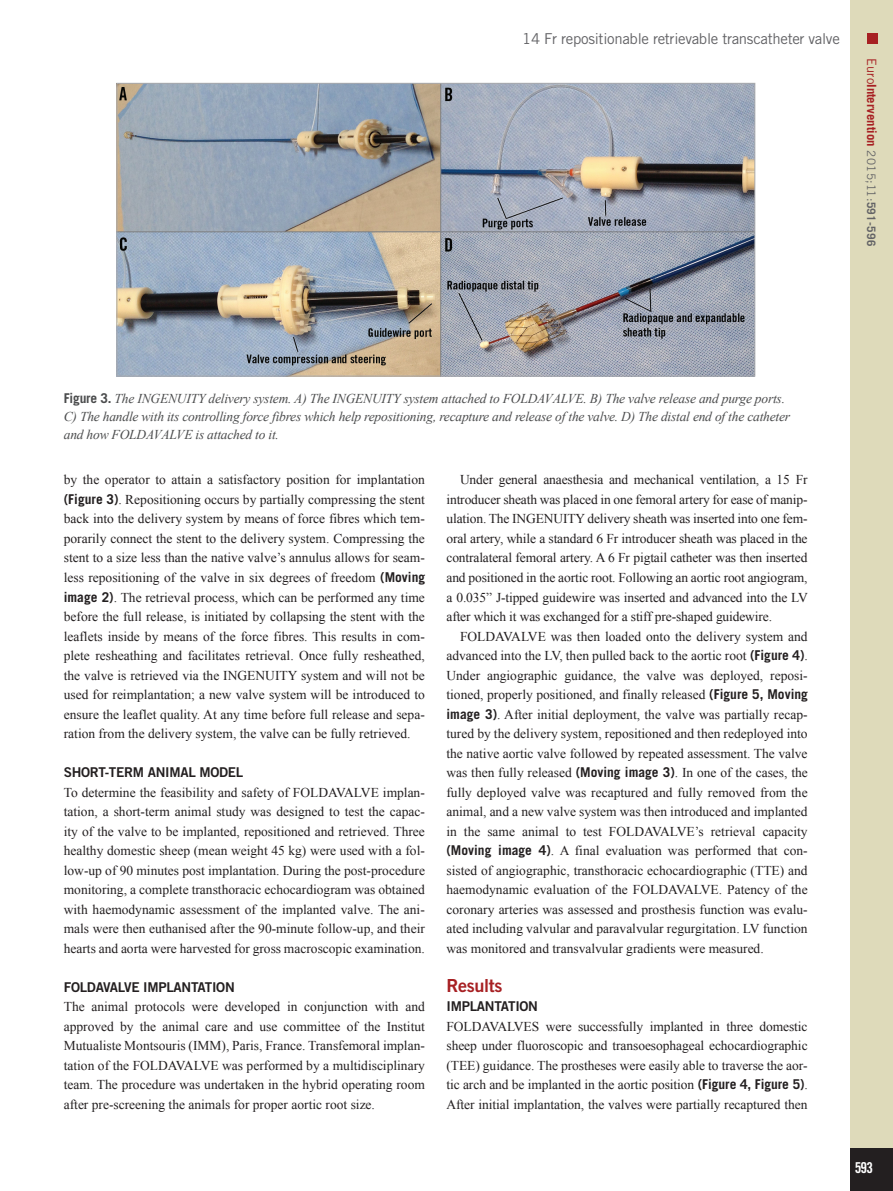
<style>
.page{position:relative;width:893px;height:1191px;background:#fff}
.page>*{position:absolute;margin:0;border:0;box-sizing:border-box;transform-origin:0 0}
.t1{font:18px "+BUQWCT Trade Gothic LT Std Bd 2";letter-spacing:-.02em;color:#a72023}
.t2{font:15px "+VTOFHQ Trade Gothic LT Std";letter-spacing:-.02em;color:#636366}
.t3{font:15px "+FMCDTI Trade Gothic LT Std Bd Cn 20";color:#fff}
.t4{font:13.5px/19.5px "+ZRKUMQ Times New Roman";color:#231f20;text-align:justify}
.t5{font:italic 13.5px/18px "+WZQKHG Times New Roman";letter-spacing:-.015em;color:#4b4c4d}
.t6{font:13.5px "+BUQWCT Trade Gothic LT Std Bd 2";letter-spacing:-.02em;color:#231f20}
.t7{font:700 12.75px "+GBXAKU Trade Gothic LT Std";color:#a72023}
.s1{font-family:"+VTOFHQ Trade Gothic LT Std";font-weight:400}
.s2{font-family:"+VTOFHQ Trade Gothic LT Std";font-weight:400;font-size:11.7px;color:#636366}
.s3{font-size:11.7px;color:#636366}
.s4{font-family:"+GBXAKU Trade Gothic LT Std";font-weight:700;font-style:normal}
.s5{font-family:"+GBXAKU Trade Gothic LT Std";font-weight:700}
</style>
<div class="page">
<div style="left:850px;top:0;width:43px;height:1191px;background:#dedaba"></div>
<div style="left:850px;top:1148px;width:43px;height:43px;background:#231f20"></div>
<div style="left:867px;top:34px;width:11px;height:10px;background:#a72023"></div>
<img style="left:118px;top:85px;width:635px;height:289px">
<p class="t2" style="left:522px;top:33px;width:319px">14 Fr repositionable retrievable transcatheter valve</p>
<p class="t7" style="left:877px;top:58px;width:189px;rotate:90deg"><span class="s1">Euro</span>Intervention <span class="s2">2015;11:</span><span class="s3">591-596</span></p>
<p class="t5" style="left:64px;top:391px;width:728px"><span class="s4">Figure 3.</span> The INGENUITY delivery system. A) The INGENUITY system attached to FOLDAVALVE. B) The valve release and purge ports.<br>C) The handle with its controlling force fibres which help repositioning, recapture and release of the valve. D) The distal end of the catheter and how FOLDAVALVE is attached to it.</p>
<p class="t4" style="left:64px;top:471px;width:363px">by the operator to attain a satisfactory position for implantation <span class="s5">(Figure 3)</span>. Repositioning occurs by partially compressing the stent back into the delivery system by means of force fibres which tem&shy;porarily connect the stent to the delivery system. Compressing the stent to a size less than the native valve’s annulus allows for seam&shy;less repositioning of the valve in six degrees of freedom <span class="s5">(Moving image 2)</span>. The retrieval process, which can be performed any time before the full release, is initiated by collapsing the stent with the leaflets inside by means of the force fibres. This results in com&shy;plete resheathing and facilitates retrieval. Once fully resheathed, the valve is retrieved via the INGENUITY system and will not be used for reimplantation; a new valve system will be introduced to ensure the leaflet quality. At any time before full release and sepa&shy;ration from the delivery system, the valve can be fully retrieved.</p>
<p class="t6" style="left:64px;top:767px;width:181px">SHORT-TERM ANIMAL MODEL</p>
<p class="t4" style="left:64px;top:783px;width:363px">To determine the feasibility and safety of FOLDAVALVE implan&shy;tation, a short-term animal study was designed to test the capac&shy;ity of the valve to be implanted, repositioned and retrieved. Three healthy domestic sheep (mean weight 45 kg) were used with a fol&shy;low-up of 90 minutes post implantation. During the post-procedure monitoring, a complete transthoracic echocardiogram was obtained with haemodynamic assessment of the implanted valve. The ani&shy;mals were then euthanised after the 90-minute follow-up, and their hearts and aorta were harvested for gross macroscopic examination.</p>
<p class="t6" style="left:64px;top:981px;width:172px">FOLDAVALVE IMPLANTATION</p>
<p class="t4" style="left:64px;top:998px;width:363px">The animal protocols were developed in conjunction with and approved by the animal care and use committee of the Institut Mutualiste Montsouris (IMM), Paris, France. Transfemoral implan&shy;tation of the FOLDAVALVE was performed by a multidisciplinary team. The procedure was undertaken in the hybrid operating room after pre-screening the animals for proper aortic root size.</p>
<p class="t4" style="left:446px;top:471px;width:363px;text-indent:14px">Under general anaesthesia and mechanical ventilation, a 15 Fr introducer sheath was placed in one femoral artery for ease of manip&shy;ulation. The INGENUITY delivery sheath was inserted into one fem&shy;oral artery, while a standard 6 Fr introducer sheath was placed in the contralateral femoral artery. A 6 Fr pigtail catheter was then inserted and positioned in the aortic root. Following an aortic root angiogram, a 0.035” J-tipped guidewire was inserted and advanced into the LV after which it was exchanged for a stiff pre-shaped guidewire.</p>
<p class="t4" style="left:446px;top:627px;width:363px;text-indent:14px">FOLDAVALVE was then loaded onto the delivery system and advanced into the LV, then pulled back to the aortic root <span class="s5">(Figure 4)</span>.<br>Under angiographic guidance, the valve was deployed, reposi&shy;tioned, properly positioned, and finally released <span class="s5">(Figure 5, Moving image 3)</span>. After initial deployment, the valve was partially recap&shy;tured by the delivery system, repositioned and then redeployed into the native aortic valve followed by repeated assessment. The valve was then fully released <span class="s5">(Moving image 3)</span>. In one of the cases, the fully deployed valve was recaptured and fully removed from the animal, and a new valve system was then introduced and implanted in the same animal to test FOLDAVALVE’s retrieval capacity <span class="s5">(Moving image 4)</span>. A final evaluation was performed that con&shy;sisted of angiographic, transthoracic echocardiographic (TTE) and haemodynamic evaluation of the FOLDAVALVE. Patency of the coronary arteries was assessed and prosthesis function was evalu&shy;ated including valvular and paravalvular regurgitation. LV function was monitored and transvalvular gradients were measured.</p>
<h1 class="t1" style="left:446px;top:978px;width:57px">Results</h1>
<p class="t6" style="left:446px;top:1001px;width:93px">IMPLANTATION</p>
<p class="t4" style="left:446px;top:1017px;width:363px">FOLDAVALVES were successfully implanted in three domestic sheep under fluoroscopic and transoesophageal echocardiographic (TEE) guidance. The prostheses were easily able to traverse the aor&shy;tic arch and be implanted in the aortic position <span class="s5">(Figure 4, Figure 5)</span>.<br>After initial implantation, the valves were partially recaptured then</p>
<p class="t3" style="left:855px;top:1159px;width:20px">593</p>
</div>
